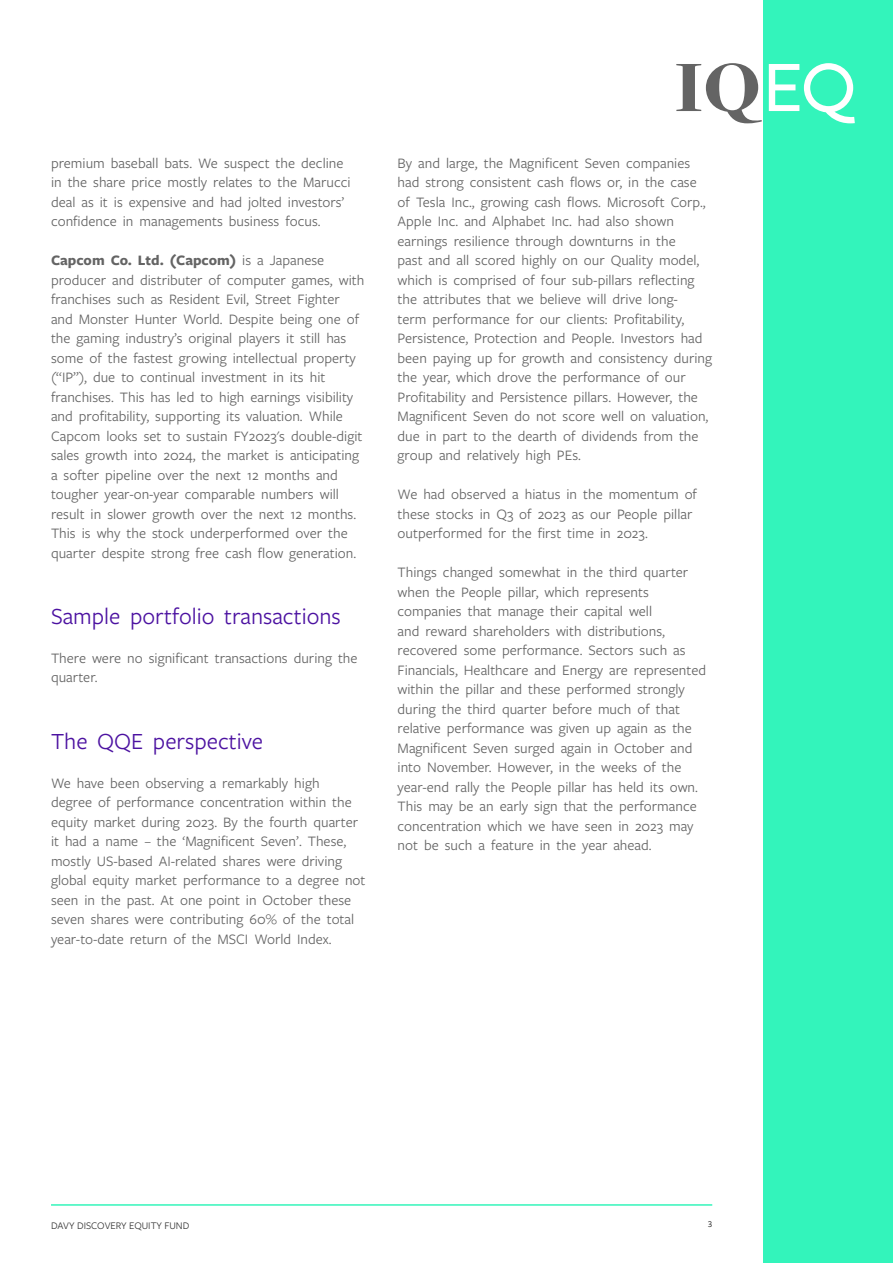
<style>
.page{position:relative;width:893px;height:1263px;background:#fff}
.page>*{position:absolute;margin:0;border:0;box-sizing:border-box;transform-origin:0 0}
.t1{font:24px "Freight Sans Pro";color:#4c12a1}
.t2{font:15px/19.5px "Freight Sans Pro";color:#646464}
.t3{font:10.5px "Freight Sans Pro";color:#333}
.t4{font:9px "Freight Sans Pro";color:#000}
.s1{font-weight:700}
</style>
<div class="page">
<div style="left:763px;top:0;width:130px;height:1263px;background:#33f4bb"></div>
<hr style="left:51px;top:1204px;width:661px;height:2px;background:#33f5ba">
<svg style="left:676px;top:63px;width:86px;height:60px"></svg>
<svg style="left:769px;top:63px;width:86px;height:60px"></svg>
<p class="t2" style="left:51px;top:152px;width:301px">premium baseball bats. We suspect the decline in the share price mostly relates to the Marucci deal as it is expensive and had jolted investors’ confidence in managements business focus.</p>
<p class="t2" style="left:51px;top:250px;width:315px"><span class="s1">Capcom Co. Ltd. (Capcom)</span> is a Japanese producer and distributer of computer games, with franchises such as Resident Evil, Street Fighter and Monster Hunter World. Despite being one of the gaming industry’s original players it still has some of the fastest growing intellectual property (“IP”), due to continual investment in its hit franchises. This has led to high earnings visibility and profitability, supporting its valuation. While Capcom looks set to sustain FY2023's double-digit sales growth into 2024, the market is anticipating a softer pipeline over the next 12 months and tougher year-on-year comparable numbers will result in slower growth over the next 12 months.<br>This is why the stock underperformed over the quarter despite strong free cash flow generation.</p>
<h1 class="t1" style="left:51px;top:600px;width:291px">Sample portfolio transactions</h1>
<p class="t2" style="left:51px;top:648px;width:308px">There were no significant transactions during the quarter.</p>
<h1 class="t1" style="left:51px;top:725px;width:214px">The QQE perspective</h1>
<p class="t2" style="left:51px;top:772px;width:316px">We have been observing a remarkably high<br>degree of performance concentration within the equity market during 2023. By the fourth quarter it had a name – the ‘Magnificent Seven’. These, mostly US-based AI-related shares were driving global equity market performance to a degree not seen in the past. At one point in October these seven shares were contributing 60% of the total year-to-date return of the MSCI World Index.</p>
<p class="t2" style="left:398px;top:152px;width:316px">By and large, the Magnificent Seven companies had strong consistent cash flows or, in the case of Tesla Inc., growing cash flows. Microsoft Corp., Apple Inc. and Alphabet Inc. had also shown earnings resilience through downturns in the<br>past and all scored highly on our Quality model, which is comprised of four sub-pillars reflecting the attributes that we believe will drive long-<br>term performance for our clients: Profitability, Persistence, Protection and People. Investors had been paying up for growth and consistency during the year, which drove the performance of our Profitability and Persistence pillars. However, the Magnificent Seven do not score well on valuation, due in part to the dearth of dividends from the group and relatively high PEs.</p>
<p class="t2" style="left:398px;top:484px;width:301px">We had observed a hiatus in the momentum of these stocks in Q3 of 2023 as our People pillar outperformed for the first time in 2023.</p>
<p class="t2" style="left:398px;top:562px;width:310px">Things changed somewhat in the third quarter when the People pillar, which represents companies that manage their capital well<br>and reward shareholders with distributions, recovered some performance. Sectors such as Financials, Healthcare and Energy are represented within the pillar and these performed strongly during the third quarter before much of that relative performance was given up again as the Magnificent Seven surged again in October and into November. However, in the weeks of the year-end rally the People pillar has held its own.<br>This may be an early sign that the performance concentration which we have seen in 2023 may not be such a feature in the year ahead.</p>
<p class="t3" style="left:51px;top:1218px;width:140px">DAVY DISCOVERY EQUITY FUND</p>
<p class="t4" style="left:708px;top:1218px;width:6px">3</p>
</div>
